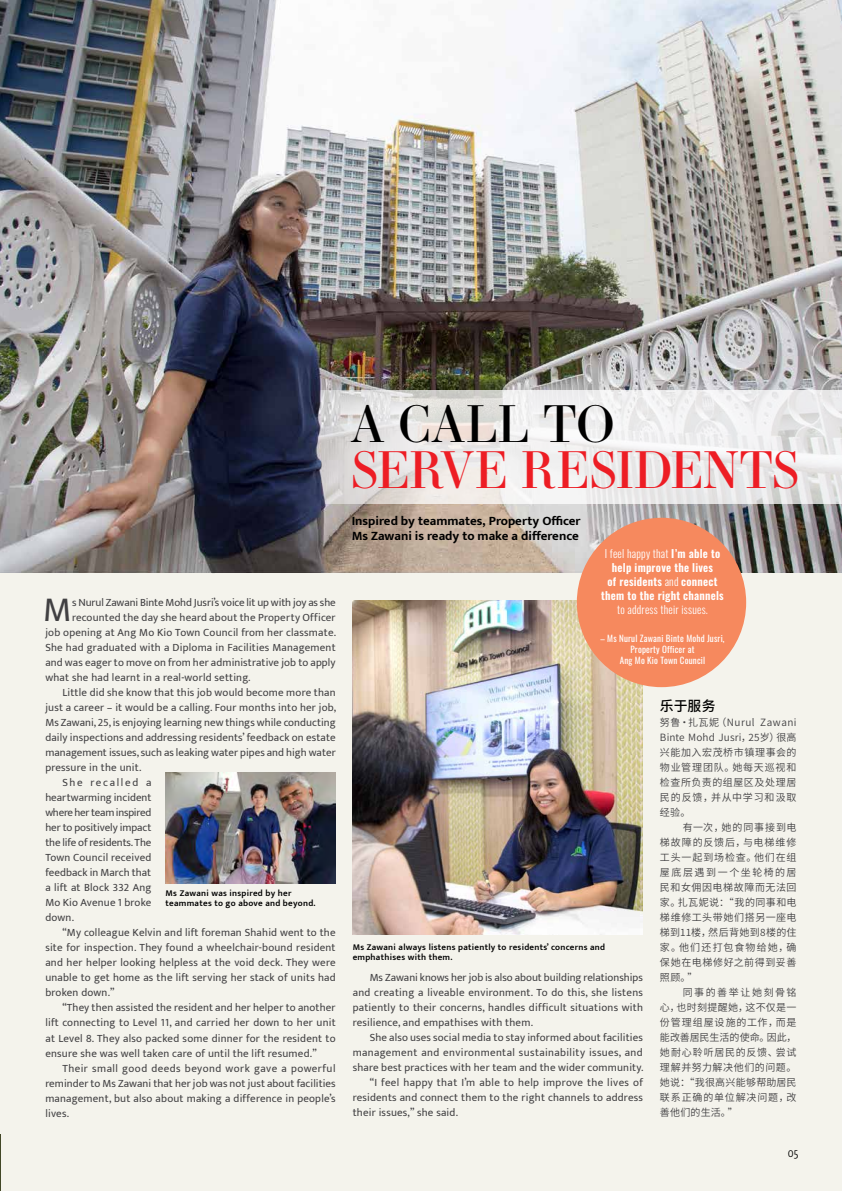
<style>
.page{position:relative;width:842px;height:1191px;background:#f4f3ec}
.page>*{position:absolute;margin:0;border:0;box-sizing:border-box;transform-origin:0 0}
.t1{font:50px "Essonnes Display";color:#ed1d24}
.t2{font:50px "Essonnes Display";color:#000}
.t3{font:34.8px "Mukta";color:#414042}
.t4{font:500 14px "Source Han Sans SC";color:#000}
.t5{font:700 13px/15px "Mukta";color:#000}
.t6{font:12px "Lemon Sans Next Cond S Light";color:#000}
.t7{font:11px/15px "Mukta";letter-spacing:.02em;color:#414042;text-align:justify}
.t8{font:600 11px/14px "Oswald";letter-spacing:.02em;color:#fff;text-align:center}
.t9{font:11px "Mukta";letter-spacing:-.005em;color:#414042}
.t10{font:11px "Mukta";letter-spacing:.045em;color:#414042}
.t11{font:11px "Mukta";letter-spacing:-.01em;color:#414042}
.t12{font:300 11px "Oswald";letter-spacing:.02em;color:#fff}
.t13{font:11px "Mukta";color:#414042}
.t14{font:11px "Mukta";letter-spacing:-.02em;color:#414042}
.t15{font:11px "Mukta";letter-spacing:.15em;color:#414042}
.t16{font:10px/15px "Source Han Sans SC";letter-spacing:.06em;color:#414042;text-align:justify}
.t17{font:600 9px/10px "Mukta";letter-spacing:.03em;color:#000}
.t18{font:9px/11px "Oswald";letter-spacing:.02em;color:#fff;text-align:center}
.s1{font-weight:300}
</style>
<div class="page">
<hr style="left:0;top:1134px;width:1px;height:57px;background:#424727">
<img style="left:0;top:0;width:842px;height:573px">
<img style="left:353px;top:600px;width:290px;height:335px">
<svg style="left:325px;top:390px;width:517px;height:113px;fill:#eceaea"></svg>
<img style="left:54px;top:375px;width:271px;height:198px">
<img style="left:166px;top:772px;width:170px;height:111px">
<div style="left:577px;top:518px;width:169px;height:169px;background:#f6895e;border-radius:50%"></div>
<h2 class="t3" style="left:43px;top:589px;width:30px">M</h2>
<p class="t9" style="left:72px;top:596px;width:265px">s Nurul Zawani Binte Mohd Jusri’s voice lit up with joy as she</p>
<p class="t7" style="left:72px;top:610px;width:265px">recounted the day she heard about the Property Officer</p>
<p class="t7" style="left:45px;top:625px;width:292px">job opening at Ang Mo Kio Town Council from her classmate.</p>
<p class="t7" style="left:45px;top:640px;width:292px">She had graduated with a Diploma in Facilities Management</p>
<p class="t7" style="left:45px;top:655px;width:292px">and was eager to move on from her administrative job to apply</p>
<p class="t7" style="left:45px;top:670px;width:207px">what she had learnt in a real-world setting.</p>
<p class="t7" style="left:62px;top:685px;width:275px">Little did she know that this job would become more than</p>
<p class="t7" style="left:45px;top:700px;width:292px">just a career – it would be a calling. Four months into her job,</p>
<p class="t7" style="left:45px;top:715px;width:292px">Ms Zawani, 25, is enjoying learning new things while conducting</p>
<p class="t7" style="left:45px;top:730px;width:292px">daily inspections and addressing residents’ feedback on estate</p>
<p class="t7" style="left:45px;top:745px;width:292px">management issues, such as leaking water pipes and high water</p>
<p class="t7" style="left:45px;top:760px;width:98px">pressure in the unit.</p>
<p class="t15" style="left:62px;top:776px;width:90px">She recalled a</p>
<p class="t13" style="left:45px;top:791px;width:108px">heartwarming incident</p>
<p class="t14" style="left:45px;top:806px;width:107px">where her team inspired</p>
<p class="t9" style="left:45px;top:821px;width:108px">her to positively impact</p>
<p class="t11" style="left:45px;top:836px;width:108px">the life of residents. The</p>
<p class="t7" style="left:45px;top:850px;width:108px">Town Council received</p>
<p class="t7" style="left:45px;top:865px;width:107px">feedback in March that</p>
<p class="t7" style="left:45px;top:880px;width:107px">a lift at Block 332 Ang</p>
<p class="t7" style="left:45px;top:895px;width:108px">Mo Kio Avenue 1 broke</p>
<p class="t7" style="left:45px;top:910px;width:30px">down.</p>
<p class="t7" style="left:62px;top:925px;width:275px">“My colleague Kelvin and lift foreman Shahid went to the</p>
<p class="t7" style="left:45px;top:940px;width:292px">site for inspection. They found a wheelchair-bound resident</p>
<p class="t7" style="left:45px;top:955px;width:292px">and her helper looking helpless at the void deck. They were</p>
<p class="t7" style="left:45px;top:970px;width:292px">unable to get home as the lift serving her stack of units had</p>
<p class="t7" style="left:45px;top:985px;width:71px">broken down.”</p>
<p class="t7" style="left:62px;top:1000px;width:275px">“They then assisted the resident and her helper to another</p>
<p class="t7" style="left:45px;top:1015px;width:292px">lift connecting to Level 11, and carried her down to her unit</p>
<p class="t7" style="left:45px;top:1030px;width:292px">at Level 8. They also packed some dinner for the resident to</p>
<p class="t7" style="left:45px;top:1045px;width:273px">ensure she was well taken care of until the lift resumed.”</p>
<p class="t10" style="left:62px;top:1061px;width:275px">Their small good deeds beyond work gave a powerful</p>
<p class="t7" style="left:45px;top:1075px;width:292px">reminder to Ms Zawani that her job was not just about facilities</p>
<p class="t7" style="left:45px;top:1090px;width:292px">management, but also about making a difference in people’s</p>
<p class="t7" style="left:45px;top:1105px;width:25px">lives.</p>
<p class="t17" style="left:166px;top:888px;width:152px">Ms Zawani was inspired by her teammates to go above and beyond.</p>
<h1 class="t2" style="left:351px;top:389px;width:266px">A CALL TO</h1>
<h1 class="t1" style="left:351px;top:435px;width:450px">SERVE RESIDENTS</h1>
<p class="t5" style="left:352px;top:513px;width:231px">Inspired by teammates, Property Officer<br>Ms Zawani is ready to make a difference</p>
<p class="t8" style="left:601px;top:547px;width:124px"><span class="s1">I feel happy that</span> I’m able to help improve the lives<br>of residents <span class="s1">and</span> connect them to the right channels</p>
<p class="t12" style="left:617px;top:599px;width:92px">to address their issues.</p>
<p class="t18" style="left:600px;top:631px;width:126px">– Ms Nurul Zawani Binte Mohd Jusri,<br>Property Officer at<br>Ang Mo Kio Town Council</p>
<p class="t17" style="left:353px;top:942px;width:254px">Ms Zawani always listens patiently to residents’ concerns and emphathises with them.</p>
<p class="t7" style="left:353px;top:970px;width:292px;text-indent:17px">Ms Zawani knows her job is also about building relationships and creating a liveable environment. To do this, she listens patiently to their concerns, handles difficult situations with resilience, and empathises with them.</p>
<p class="t7" style="left:370px;top:1030px;width:275px">She also uses social media to stay informed about facilities</p>
<p class="t7" style="left:353px;top:1045px;width:292px">management and environmental sustainability issues, and</p>
<p class="t7" style="left:353px;top:1060px;width:292px">share best practices with her team and the wider community.</p>
<p class="t7" style="left:370px;top:1075px;width:275px">“I feel happy that I’m able to help improve the lives of</p>
<p class="t7" style="left:353px;top:1090px;width:292px">residents and connect them to the right channels to address</p>
<p class="t7" style="left:353px;top:1105px;width:107px">their issues,” she said.</p>
<p class="t4" style="left:660px;top:698px;width:57px">乐于服务</p>
<p class="t16" style="left:660px;top:715px;width:138px">努鲁·扎瓦妮（Nurul Zawani Binte Mohd Jusri，25岁）很高兴能加入宏茂桥市镇理事会的物业管理团队。她每天巡视和检查所负责的组屋区及处理居民的反馈，并从中学习和汲取经验。</p>
<p class="t16" style="left:660px;top:820px;width:138px;text-indent:23px">有一次，她的同事接到电梯故障的反馈后，与电梯维修工头一起到场检查。他们在组屋底层遇到一个坐轮椅的居民和女佣因电梯故障而无法回家。扎瓦妮说：“我的同事和电梯维修工头带她们搭另一座电梯到11楼，然后背她到8楼的住家。他们还打包食物给她，确保她在电梯修好之前得到妥善照顾。”</p>
<p class="t16" style="left:660px;top:985px;width:138px;text-indent:23px">同事的善举让她刻骨铭心，也时刻提醒她，这不仅是一份管理组屋设施的工作，而是能改善居民生活的使命。因此，她耐心聆听居民的反馈、尝试理解并努力解决他们的问题。她说：“我很高兴能够帮助居民联系正确的单位解决问题，改善他们的生活。”</p>
<p class="t6" style="left:788px;top:1145px;width:12px">05</p>
</div>
